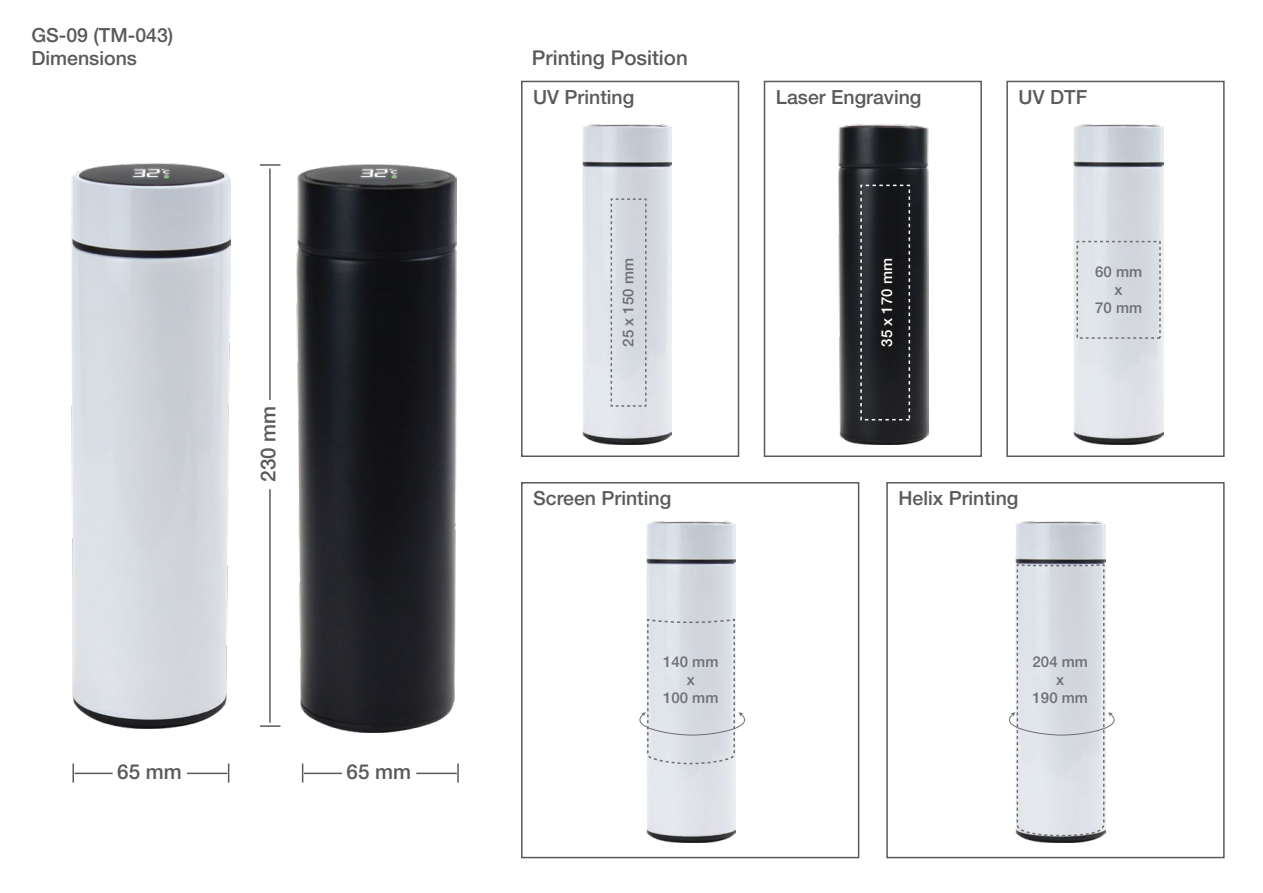
<style>
.page{position:relative;width:1263px;height:893px;background:#fff}
.page>*{position:absolute;margin:0;border:0;box-sizing:border-box;transform-origin:0 0}
.t1{font:500 20.7px "Helvetica Neue LT Std";color:#5a5a5d}
.t2{font:500 20.4px "Helvetica Neue LT Std";color:#5a5a5d}
.t3{font:500 19.5px/23.1px "Helvetica Neue LT Std";color:#5a5a5d}
.t4{font:500 15px/18px "Helvetica Neue LT Std";color:#6e6f71;text-align:center}
.t5{font:500 15px "Helvetica Neue LT Std";color:#fff}
</style>
<div class="page">
<hr style="left:269px;top:168px;width:2px;height:232px;background:#5a5a5d">
<hr style="left:269px;top:489px;width:2px;height:234px;background:#5a5a5d">
<hr style="left:260px;top:164px;width:20px;height:2px;background:#5a5a5d">
<hr style="left:260px;top:725px;width:20px;height:2px;background:#5a5a5d">
<hr style="left:304px;top:773px;width:38px;height:1px;background:#5a5a5d">
<hr style="left:416px;top:773px;width:41px;height:1px;background:#5a5a5d">
<svg style="left:302px;top:763px;width:1px;height:20px"></svg>
<hr style="left:457px;top:763px;width:2px;height:20px;background:#5a5a5d">
<hr style="left:75px;top:773px;width:38px;height:1px;background:#5a5a5d">
<hr style="left:187px;top:773px;width:40px;height:1px;background:#5a5a5d">
<svg style="left:73px;top:763px;width:1px;height:20px"></svg>
<svg style="left:228px;top:763px;width:1px;height:20px"></svg>
<div style="left:521px;top:81px;width:218px;height:376px;border:2px solid #5a5a5d"></div>
<div style="left:764px;top:81px;width:218px;height:376px;border:2px solid #5a5a5d"></div>
<div style="left:1006px;top:81px;width:218px;height:376px;border:2px solid #5a5a5d"></div>
<div style="left:521px;top:482px;width:338px;height:376px;border:2px solid #5a5a5d"></div>
<div style="left:886px;top:482px;width:338px;height:376px;border:2px solid #5a5a5d"></div>
<img style="left:582px;top:124px;width:90px;height:321px">
<img style="left:838px;top:124px;width:91px;height:321px">
<svg style="left:610px;top:198px;width:37px;height:209px"></svg>
<img style="left:1074px;top:124px;width:89px;height:321px">
<div style="left:1076px;top:241px;width:85px;height:98px;border:2px dashed #6e6f71"></div>
<img style="left:1015px;top:522px;width:90px;height:321px">
<svg style="left:1009px;top:563px;width:106px;height:274px"></svg>
<img style="left:646px;top:522px;width:89px;height:321px">
<svg style="left:639px;top:618px;width:106px;height:147px"></svg>
<img style="left:71px;top:164px;width:159px;height:564px">
<img style="left:129px;top:166px;width:44px;height:14px">
<svg style="left:133px;top:169px;width:37px;height:11px"></svg>
<img style="left:297px;top:165px;width:160px;height:567px">
<img style="left:357px;top:166px;width:43px;height:14px">
<svg style="left:360px;top:169px;width:38px;height:11px"></svg>
<p class="t3" style="left:31px;top:23px;width:143px">GS-09 (TM-043)<br>Dimensions</p>
<p class="t1" style="left:256px;top:482px;width:78px;rotate:-90deg">230 mm</p>
<p class="t1" style="left:117px;top:759px;width:66px">65 mm</p>
<p class="t1" style="left:347px;top:759px;width:66px">65 mm</p>
<p class="t2" style="left:532px;top:45px;width:157px">Printing Position</p>
<p class="t3" style="left:533px;top:85px;width:103px">UV Printing</p>
<p class="t3" style="left:776px;top:85px;width:147px">Laser Engraving</p>
<p class="t3" style="left:1019px;top:85px;width:70px">UV DTF</p>
<p class="t4" style="left:619px;top:347px;width:90px;rotate:-90deg">25 x 150 mm</p>
<p class="t4" style="left:1095px;top:263px;width:48px">60 mm x<br>70 mm</p>
<p class="t5" style="left:878px;top:347px;width:90px;rotate:-90deg">35 x 170 mm</p>
<p class="t3" style="left:533px;top:486px;width:140px">Screen Printing</p>
<p class="t3" style="left:898px;top:486px;width:121px">Helix Printing</p>
<p class="t4" style="left:663px;top:652px;width:57px">140 mm x<br>100 mm</p>
<p class="t4" style="left:1033px;top:652px;width:57px">204 mm x<br>190 mm</p>
</div>
